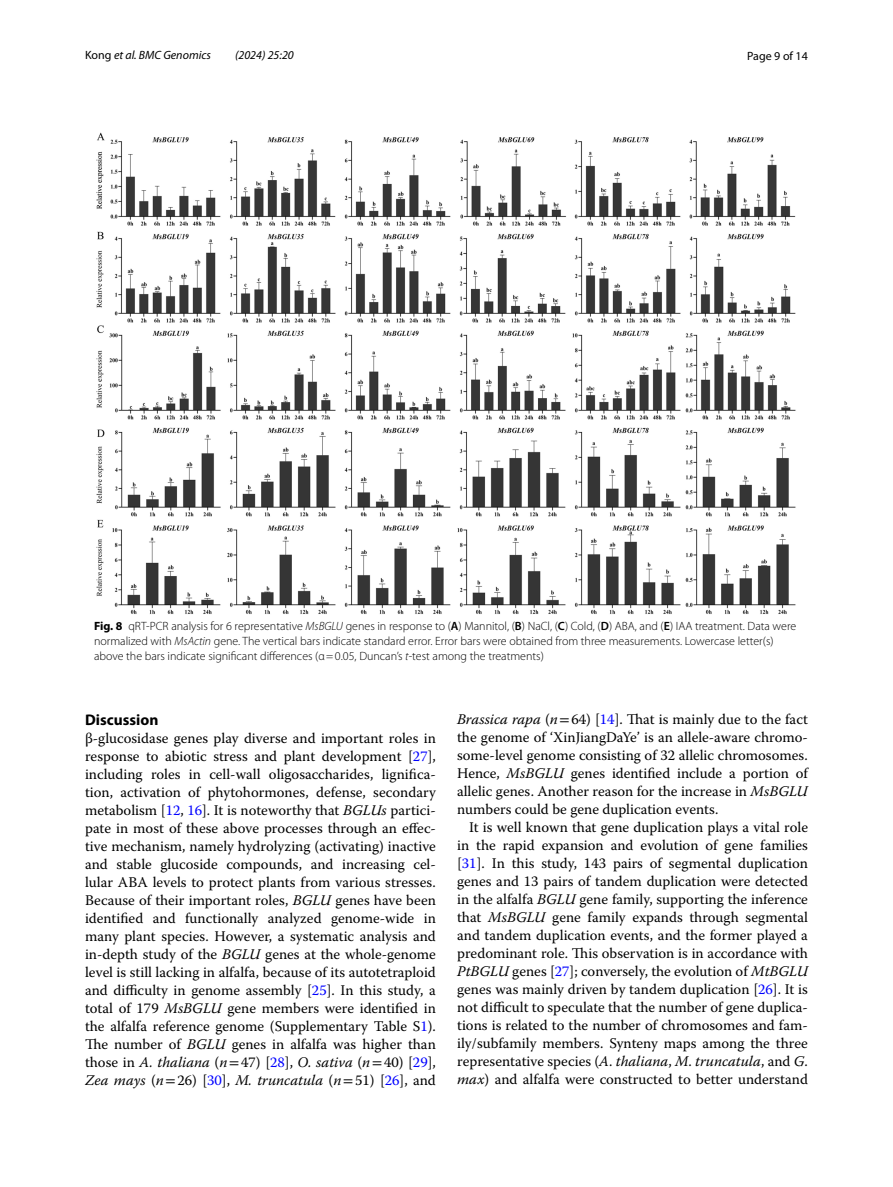
<style>
.page{position:relative;width:893px;height:1187px;background:#fff}
.page>*{position:absolute;margin:0;border:0;box-sizing:border-box;transform-origin:0 0}
.t1{font:700 15.45px "Myriad Pro";color:#000}
.t2{font:14.7px/18px "Warnock Pro";color:#000;text-align:justify}
.t3{font:300 12px/15px "Myriad Pro";color:#000}
.t4{font:italic 12px "Myriad Pro";color:#000}
.t5{font:12px "Myriad Pro";color:#000}
.s1{font-style:normal}
.s2{font-weight:700}
.s3{font-style:italic}
.s4{font-weight:600}
.s5{color:#00f}
.s6{font-family:"STIX"}
</style>
<div class="page">
<img style="left:96px;top:133px;width:700px;height:481px">
<p class="t4" style="left:85px;top:48px;width:127px"><span class="s1">Kong</span> et al. BMC Genomics</p>
<p class="t4" style="left:235px;top:48px;width:60px">(2024) 25:20</p>
<p class="t5" style="left:747px;top:48px;width:62px">Page 9 of 14</p>
<p class="t3" style="left:94px;top:618px;width:704px"><span class="s2">Fig. 8</span> qRT-PCR analysis for 6 representative <span class="s3">MsBGLU</span> genes in response to (<span class="s4">A</span>) Mannitol, (<span class="s4">B</span>) NaCl, (<span class="s4">C</span>) Cold, (<span class="s4">D</span>) ABA, and (<span class="s4">E</span>) IAA treatment. Data were normalized with <span class="s3">MsActin</span> gene. The vertical bars indicate standard error. Error bars were obtained from three measurements. Lowercase letter(s) above the bars indicate significant differences (α=0.05, Duncan’s <span class="s3">t</span>-test among the treatments)</p>
<p class="t1" style="left:85px;top:709px;width:75px">Discussion</p>
<p class="t2" style="left:85px;top:728px;width:352px">β-glucosidase genes play diverse and important roles in response to abiotic stress and plant development [<span class="s5">27</span>], including roles in cell-wall oligosaccharides, lignifica&shy;tion, activation of phytohormones, defense, secondary metabolism [<span class="s5">12</span>, <span class="s5">16</span>]. It is noteworthy that <span class="s3">BGLUs</span> partici&shy;pate in most of these above processes through an effec&shy;tive mechanism, namely hydrolyzing (activating) inactive and stable glucoside compounds, and increasing cel&shy;lular ABA levels to protect plants from various stresses.<br>Because of their important roles, <span class="s3">BGLU</span> genes have been identified and functionally analyzed genome-wide in many plant species. However, a systematic analysis and in-depth study of the <span class="s3">BGLU</span> genes at the whole-genome level is still lacking in alfalfa, because of its autotetraploid and difficulty in genome assembly [<span class="s5">25</span>]. In this study, a total of 179 <span class="s3">MsBGLU</span> gene members were identified in the alfalfa reference genome (Supplementary Table S<span class="s5">1</span>).<br>The number of <span class="s3">BGLU</span> genes in alfalfa was higher than those in <span class="s3">A. thaliana</span> (<span class="s3">n</span><span class="s6">=</span>47) [<span class="s5">28</span>], <span class="s3">O. sativa</span> (<span class="s3">n</span><span class="s6">=</span>40) [<span class="s5">29</span>], <span class="s3">Zea mays</span> (<span class="s3">n</span><span class="s6">=</span>26) [<span class="s5">30</span>], <span class="s3">M. truncatula</span> (<span class="s3">n</span><span class="s6">=</span>51) [<span class="s5">26</span>], and</p>
<p class="t2" style="left:457px;top:710px;width:352px"><span class="s3">Brassica rapa</span> (<span class="s3">n</span><span class="s6">=</span>64) [<span class="s5">14</span>]. That is mainly due to the fact the genome of ‘XinJiangDaYe’ is an allele-aware chromo&shy;some-level genome consisting of 32 allelic chromosomes.<br>Hence, <span class="s3">MsBGLU</span> genes identified include a portion of allelic genes. Another reason for the increase in <span class="s3">MsBGLU </span>numbers could be gene duplication events.</p>
<p class="t2" style="left:457px;top:818px;width:352px;text-indent:12px">It is well known that gene duplication plays a vital role in the rapid expansion and evolution of gene families [<span class="s5">31</span>]. In this study, 143 pairs of segmental duplication genes and 13 pairs of tandem duplication were detected in the alfalfa <span class="s3">BGLU</span> gene family, supporting the inference that <span class="s3">MsBGLU</span> gene family expands through segmental and tandem duplication events, and the former played a predominant role. This observation is in accordance with <span class="s3">PtBGLU</span> genes [<span class="s5">27</span>]; conversely, the evolution of <span class="s3">MtBGLU </span>genes was mainly driven by tandem duplication [<span class="s5">26</span>]. It is not difficult to speculate that the number of gene duplica&shy;tions is related to the number of chromosomes and fam&shy;ily/subfamily members. Synteny maps among the three representative species (<span class="s3">A</span>. <span class="s3">thaliana</span>, <span class="s3">M</span>. <span class="s3">truncatula</span>, and <span class="s3">G</span>. <span class="s3">max</span>) and alfalfa were constructed to better understand</p>
</div>
